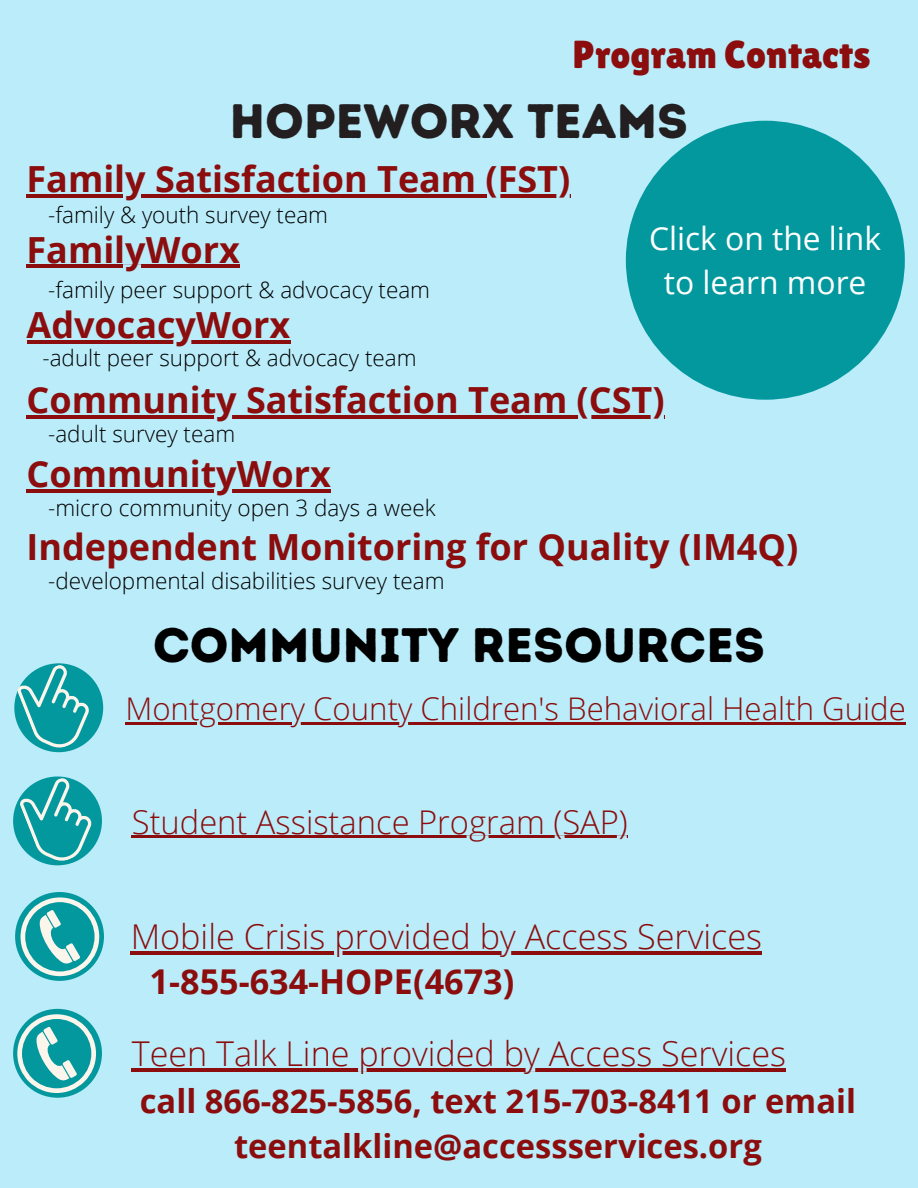
<style>
.page{position:relative;width:918px;height:1188px;background:#baecfa}
.page>*{position:absolute;margin:0;border:0;box-sizing:border-box;transform-origin:0 0}
.t1{font:48.3px "Intro Rust Base";color:#000}
.t2{font:48.3px "Intro Rust Base";color:#231f20}
.t3{font:39px "Lilita One";color:#8b0d0d}
.t4{font:700 36px "Open Sans";color:#8b0d0d}
.t5{font:300 34.2px "Open Sans";color:#8b0d0d}
.t6{font:700 34.2px "Open Sans";color:#8b0d0d}
.t7{font:700 32.7px/45px "Open Sans";color:#8b0d0d;text-align:center}
.t8{font:300 32.7px "Open Sans";color:#8b0d0d}
.t9{font:31.8px/43.8px "Open Sans";color:#fff;text-align:center}
.t10{font:300 31.2px "Open Sans";color:#8b0d0d}
.t11{font:300 22.5px "Open Sans";color:#000}
</style>
<div class="page">
<svg style="left:14px;top:663px;width:85px;height:90px"></svg>
<div style="left:15px;top:892px;width:89px;height:89px;background:#03989e;border-radius:50%"></div>
<svg style="left:21px;top:897px;width:78px;height:79px"></svg>
<div style="left:13px;top:1009px;width:89px;height:89px;background:#03989e;border-radius:50%"></div>
<svg style="left:17px;top:1014px;width:79px;height:79px"></svg>
<div style="left:626px;top:121px;width:279px;height:279px;background:#03989e;border-radius:50%"></div>
<hr style="left:125px;top:722px;width:781px;height:2px;background:#8b0d0d">
<hr style="left:132px;top:836px;width:496px;height:2px;background:#8b0d0d">
<hr style="left:131px;top:951px;width:631px;height:3px;background:#8b0d0d">
<hr style="left:132px;top:1068px;width:654px;height:3px;background:#8b0d0d">
<hr style="left:27px;top:194px;width:544px;height:4px;background:#8b0d0d">
<hr style="left:27px;top:340px;width:263px;height:3px;background:#8b0d0d">
<hr style="left:27px;top:265px;width:213px;height:3px;background:#8b0d0d">
<hr style="left:27px;top:415px;width:638px;height:4px;background:#8b0d0d">
<hr style="left:27px;top:489px;width:304px;height:4px;background:#8b0d0d">
<svg style="left:16px;top:776px;width:86px;height:90px"></svg>
<p class="t3" style="left:573px;top:32px;width:299px">Program Contacts</p>
<p class="t2" style="left:230px;top:92px;width:460px">HOPEWORX TEAMS</p>
<p class="t4" style="left:27px;top:154px;width:545px">Family Satisfaction Team (FST)</p>
<p class="t11" style="left:48px;top:199px;width:281px">-family &amp; youth survey team</p>
<p class="t4" style="left:27px;top:224px;width:215px">FamilyWorx</p>
<p class="t11" style="left:48px;top:274px;width:383px">-family peer support &amp; advocacy team</p>
<p class="t4" style="left:27px;top:299px;width:265px">AdvocacyWorx</p>
<p class="t11" style="left:43px;top:342px;width:376px">-adult peer support &amp; advocacy team</p>
<p class="t9" style="left:649px;top:216px;width:234px">Click on the link to learn more</p>
<p class="t4" style="left:27px;top:375px;width:639px">Community Satisfaction Team (CST)</p>
<p class="t4" style="left:27px;top:449px;width:306px">CommunityWorx</p>
<p class="t4" style="left:27px;top:522px;width:773px">Independent Monitoring for Quality (IM4Q)</p>
<p class="t11" style="left:48px;top:418px;width:189px">-adult survey team</p>
<p class="t11" style="left:48px;top:492px;width:389px">-micro community open 3 days a week</p>
<p class="t11" style="left:48px;top:565px;width:398px">-developmental disabilities survey team</p>
<p class="t1" style="left:153px;top:616px;width:614px">COMMUNITY RESOURCES</p>
<p class="t10" style="left:125px;top:687px;width:782px">Montgomery County Children's Behavioral Health Guide</p>
<p class="t8" style="left:132px;top:799px;width:497px">Student Assistance Program (SAP)</p>
<p class="t5" style="left:131px;top:912px;width:633px">Mobile Crisis provided by Access Services</p>
<p class="t6" style="left:150px;top:958px;width:366px">1-855-634-HOPE(4673)</p>
<p class="t5" style="left:132px;top:1029px;width:656px">Teen Talk Line provided by Access Services</p>
<p class="t7" style="left:140px;top:1078px;width:718px">call 866-825-5856, text 215-703-8411 or email teentalkline@accessservices.org</p>
</div>
